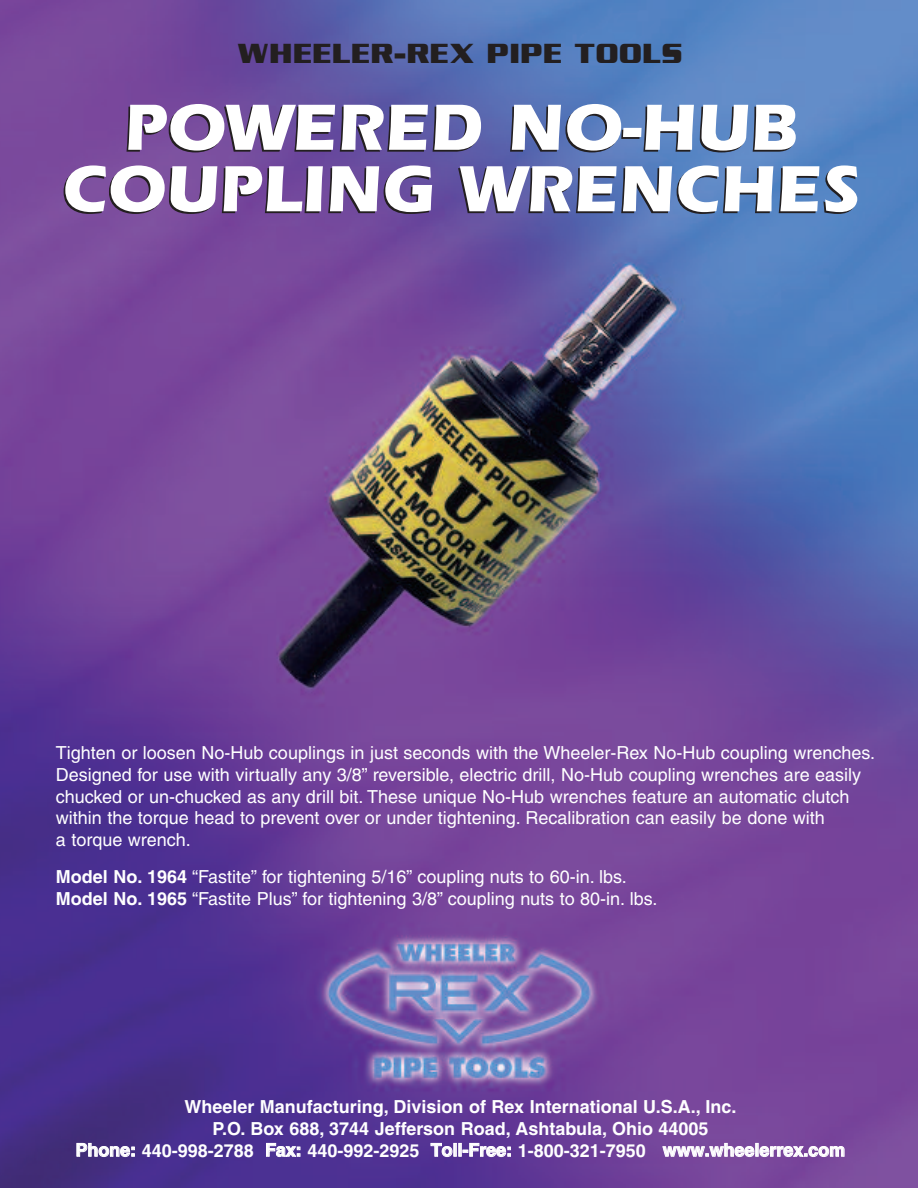
<style>
.page{position:relative;width:918px;height:1188px;background:#fff}
.page>*{position:absolute;margin:0;border:0;box-sizing:border-box;transform-origin:0 0}
.t1{font:700 67.5px/61.5px "Itc Eras";color:#fff;text-align:center}
.t2{font:700 30px "Serpentine Sans ICG";color:#231f20}
.t3{font:18px/21.6px "Helvetica";color:#fff}
.t4{font:700 18px/21.6px "Helvetica";color:#fff;text-align:center}
.s1{font-weight:700}
</style>
<div class="page">
<img style="left:0;top:0;width:918px;height:1188px">
<h2 class="t2" style="left:237px;top:35px;width:447px">WHEELER-REX PIPE TOOLS</h2>
<h1 class="t1" style="left:62px;top:104px;width:800px">POWERED NO-HUB<br>COUPLING WRENCHES</h1>
<p class="t3" style="left:56px;top:744px;width:821px">Tighten or loosen No-Hub couplings in just seconds with the Wheeler-Rex No-Hub coupling wrenches.<br>Designed for use with virtually any 3/8” reversible, electric drill, No-Hub coupling wrenches are easily chucked or un-chucked as any drill bit. These unique No-Hub wrenches feature an automatic clutch within the torque head to prevent over or under tightening. Recalibration can easily be done with<br>a torque wrench.</p>
<p class="t3" style="left:56px;top:868px;width:603px"><span class="s1">Model No. 1964</span> “Fastite” for tightening 5/16” coupling nuts to 60-in. lbs.<br><span class="s1">Model No. 1965</span> “Fastite Plus” for tightening 3/8” coupling nuts to 80-in. lbs.</p>
<p class="t4" style="left:76px;top:1098px;width:771px">Wheeler Manufacturing, Division of Rex International U.S.A., Inc.<br>P.O. Box 688, 3744 Jefferson Road, Ashtabula, Ohio 44005<br>Phone: 440-998-2788 Fax: 440-992-2925 Toll-Free: 1-800-321-7950 www.wheelerrex.com</p>
</div>
